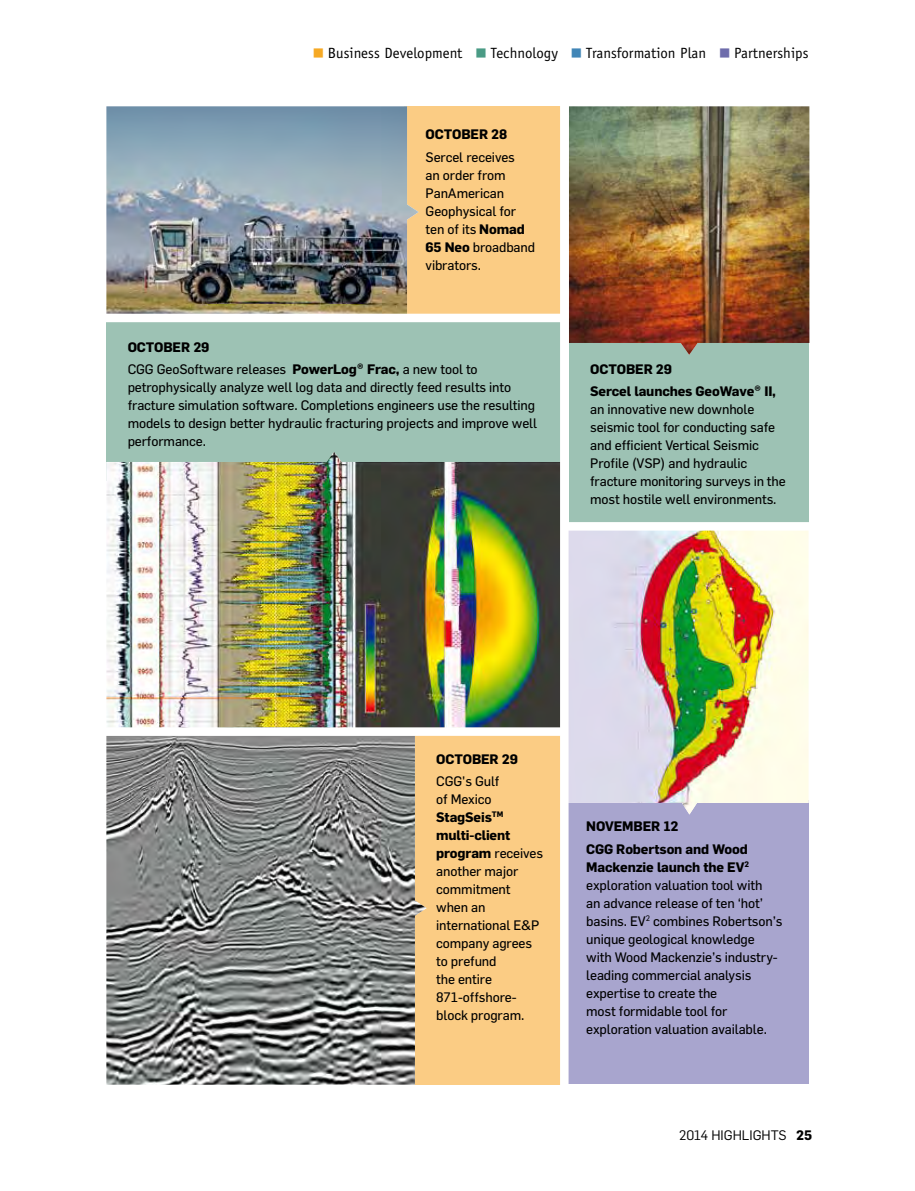
<style>
.page{position:relative;width:915px;height:1191px;background:#fff}
.page>*{position:absolute;margin:0;border:0;box-sizing:border-box;transform-origin:0 0}
.t1{font:14.85px "Officina Sans";letter-spacing:.005em;color:#000}
.t2{font:13.5px/18px "Flama";letter-spacing:-.01em;color:#000}
.t3{font:700 13.5px/22.2px "Flama";letter-spacing:-.01em;color:#000}
.t4{font:13.5px "Flama";color:#000}
.s1{color:#f6a924}
.s2{color:#4a9b85}
.s3{color:#4186b7}
.s4{color:#6e6cab}
.s5{font-weight:700}
</style>
<div class="page">
<div style="left:564px;top:800px;width:244px;height:284px;background:#a8a5ce"></div>
<img style="left:568px;top:530px;width:240px;height:284px">
<div style="left:404px;top:106px;width:159px;height:211px;background:#fbcc84"></div>
<img style="left:106px;top:106px;width:312px;height:208px">
<div style="left:106px;top:319px;width:455px;height:161px;background:#9dc2b4"></div>
<img style="left:106px;top:452px;width:454px;height:275px">
<div style="left:98px;top:314px;width:469px;height:8px;background:#fff"></div>
<div style="left:568px;top:343px;width:240px;height:184px;background:#9dc2b4"></div>
<img style="left:568px;top:106px;width:241px;height:249px">
<div style="left:415px;top:730px;width:150px;height:354px;background:#fbcc84"></div>
<img style="left:106px;top:736px;width:320px;height:348px">
<div style="left:560px;top:98px;width:8px;height:995px;background:#fff"></div>
<div style="left:87px;top:727px;width:478px;height:9px;background:#fff"></div>
<div style="left:567px;top:522px;width:252px;height:8px;background:#fff"></div>
<p class="t1" style="left:313px;top:44px;width:496px"><span class="s1">■</span> Business Development <span class="s2">■</span> Technology <span class="s3">■</span> Transformation Plan <span class="s4">■</span> Partnerships</p>
<p class="t3" style="left:425px;top:123px;width:83px">OCTOBER 28</p>
<p class="t2" style="left:425px;top:147px;width:111px">Sercel receives<br>an order from<br>PanAmerican<br>Geophysical for ten of its <span class="s5">Nomad<br>65 Neo</span> broadband vibrators.</p>
<p class="t2" style="left:128px;top:336px;width:351px;line-height:22.2px"><span class="s5">OCTOBER 29<br></span>CGG GeoSoftware releases <span class="s5">PowerLog® Frac,</span> a new tool to</p>
<p class="t2" style="left:128px;top:378px;width:411px">petrophysically analyze well log data and directly feed results into fracture simulation software. Completions engineers use the resulting models to design better hydraulic fracturing projects and improve well performance.</p>
<p class="t3" style="left:590px;top:358px;width:187px">OCTOBER 29<br>Sercel launches GeoWave® II,</p>
<p class="t2" style="left:590px;top:400px;width:197px">an innovative new downhole seismic tool for conducting safe and efficient Vertical Seismic<br>Profile (VSP) and hydraulic fracture monitoring surveys in the most hostile well environments.</p>
<p class="t3" style="left:436px;top:747px;width:83px">OCTOBER 29</p>
<p class="t2" style="left:436px;top:771px;width:108px">CGG's Gulf<br>of Mexico<br><span class="s5">StagSeis</span><sup>TM </sup><span class="s5">multi-client program</span> receives another major commitment when an international E&amp;P company agrees to prefund<br>the entire<br>871-offshore&shy;block program.</p>
<p class="t3" style="left:586px;top:815px;width:163px">NOVEMBER 12<br>CGG Robertson and Wood</p>
<p class="t2" style="left:586px;top:857px;width:198px"><span class="s5">Mackenzie launch the EV</span><sup>2 </sup>exploration valuation tool with<br>an advance release of ten ‘hot’ basins. EV<sup>2</sup> combines Robertson’s unique geological knowledge with Wood Mackenzie’s industry&shy;leading commercial analysis expertise to create the<br>most formidable tool for exploration valuation available.</p>
<p class="t4" style="left:679px;top:1125px;width:134px">2014 HIGHLIGHTS <span class="s5">25</span></p>
</div>
